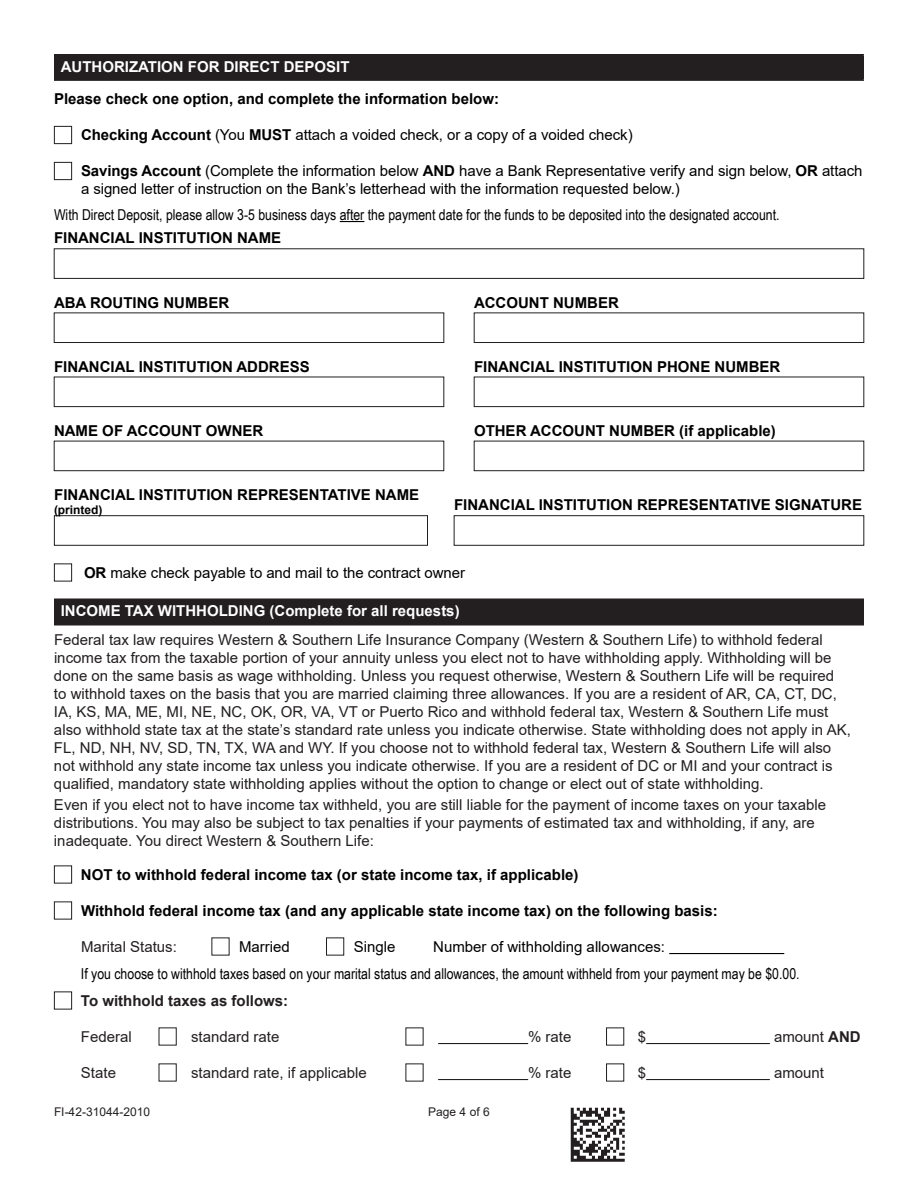
<style>
.page{position:relative;width:918px;height:1188px;background:#fff}
.page>*{position:absolute;margin:0;border:0;box-sizing:border-box;transform-origin:0 0}
.t1{font:15px/18px "Arial";color:#231f20}
.t2{font:700 15px "Arial";color:#000}
.t3{font:15px/18px "Arial";letter-spacing:-.005em;color:#000}
.t4{font:15px "Arial Narrow";color:#000}
.t5{font:700 15px "Arial";color:#fff}
.t6{font:700 15px "Arial";color:#231f20}
.t7{font:12px "Arial";color:#231f20}
.t8{font:700 12px "Arial";color:#000}
.s1{font-weight:700}
</style>
<div class="page">
<div style="left:54px;top:126px;width:18px;height:18px;border:1px solid #231f20"></div>
<div style="left:55px;top:55px;width:808px;height:25px;background:#231f20"></div>
<hr style="left:54px;top:54px;width:810px;height:2px;background:#231f20">
<hr style="left:54px;top:55px;width:2px;height:24px;background:#231f20">
<hr style="left:862px;top:55px;width:2px;height:24px;background:#231f20">
<hr style="left:54px;top:79px;width:810px;height:2px;background:#231f20">
<div style="left:54px;top:162px;width:18px;height:18px;border:1px solid #231f20"></div>
<svg style="left:340px;top:221px;width:24px;height:1px"></svg>
<div style="left:54px;top:249px;width:810px;height:30px;border:1px solid #231f20"></div>
<div style="left:54px;top:313px;width:390px;height:30px;border:1px solid #231f20"></div>
<div style="left:474px;top:313px;width:390px;height:30px;border:1px solid #231f20"></div>
<div style="left:54px;top:377px;width:390px;height:30px;border:1px solid #231f20"></div>
<div style="left:474px;top:377px;width:390px;height:30px;border:1px solid #231f20"></div>
<div style="left:54px;top:441px;width:390px;height:30px;border:1px solid #231f20"></div>
<div style="left:474px;top:441px;width:390px;height:30px;border:1px solid #231f20"></div>
<div style="left:54px;top:563px;width:18px;height:18px;border:1px solid #231f20"></div>
<div style="left:54px;top:515px;width:374px;height:30px;border:1px solid #231f20"></div>
<div style="left:454px;top:515px;width:410px;height:30px;border:1px solid #231f20"></div>
<div style="left:55px;top:599px;width:808px;height:26px;background:#231f20"></div>
<hr style="left:54px;top:598px;width:810px;height:2px;background:#231f20">
<hr style="left:54px;top:600px;width:2px;height:24px;background:#231f20">
<hr style="left:862px;top:600px;width:2px;height:24px;background:#231f20">
<hr style="left:54px;top:624px;width:810px;height:2px;background:#231f20">
<hr style="left:438px;top:1043px;width:90px;height:1px;background:#231f20">
<hr style="left:646px;top:1043px;width:124px;height:1px;background:#231f20">
<hr style="left:438px;top:1079px;width:90px;height:1px;background:#231f20">
<hr style="left:646px;top:1079px;width:124px;height:1px;background:#231f20">
<div style="left:54px;top:866px;width:18px;height:18px;border:1px solid #231f20"></div>
<div style="left:54px;top:992px;width:18px;height:18px;border:1px solid #231f20"></div>
<div style="left:54px;top:902px;width:18px;height:18px;border:1px solid #231f20"></div>
<div style="left:326px;top:938px;width:18px;height:18px;border:1px solid #231f20"></div>
<hr style="left:669px;top:953px;width:115px;height:1px;background:#000">
<svg style="left:571px;top:1108px;width:54px;height:54px"></svg>
<p class="t5" style="left:61px;top:56px;width:290px">AUTHORIZATION FOR DIRECT DEPOSIT</p>
<p class="t2" style="left:54px;top:89px;width:447px">Please check one option, and complete the information below:</p>
<p class="t3" style="left:81px;top:126px;width:553px"><span class="s1">Checking Account</span> (You <span class="s1">MUST</span> attach a voided check, or a copy of a voided check)</p>
<p class="t3" style="left:81px;top:162px;width:783px"><span class="s1">Savings Account</span> (Complete the information below <span class="s1">AND</span> have a Bank Representative verify and sign below, <span class="s1">OR</span> attach a signed letter of instruction on the Bank’s letterhead with the information requested below.)</p>
<p class="t4" style="left:54px;top:204px;width:727px">With Direct Deposit, please allow 3-5 business days after the payment date for the funds to be deposited into the designated account.</p>
<p class="t2" style="left:54px;top:228px;width:229px">FINANCIAL INSTITUTION NAME</p>
<p class="t2" style="left:54px;top:292px;width:177px">ABA ROUTING NUMBER</p>
<p class="t2" style="left:474px;top:292px;width:146px">ACCOUNT NUMBER</p>
<p class="t2" style="left:54px;top:356px;width:257px">FINANCIAL INSTITUTION ADDRESS</p>
<p class="t2" style="left:474px;top:356px;width:308px">FINANCIAL INSTITUTION PHONE NUMBER</p>
<p class="t2" style="left:54px;top:420px;width:211px">NAME OF ACCOUNT OWNER</p>
<p class="t2" style="left:474px;top:420px;width:303px">OTHER ACCOUNT NUMBER (if applicable)</p>
<p class="t2" style="left:54px;top:484px;width:367px">FINANCIAL INSTITUTION REPRESENTATIVE NAME</p>
<p class="t8" style="left:54px;top:501px;width:50px">(printed)</p>
<p class="t2" style="left:454px;top:494px;width:410px">FINANCIAL INSTITUTION REPRESENTATIVE SIGNATURE</p>
<p class="t3" style="left:84px;top:564px;width:383px"><span class="s1">OR</span> make check payable to and mail to the contract owner</p>
<p class="t5" style="left:61px;top:600px;width:400px">INCOME TAX WITHHOLDING (Complete for all requests)</p>
<p class="t1" style="left:54px;top:631px;width:798px">Federal tax law requires Western &amp; Southern Life Insurance Company (Western &amp; Southern Life) to withhold federal income tax from the taxable portion of your annuity unless you elect not to have withholding apply. Withholding will be done on the same basis as wage withholding. Unless you request otherwise, Western &amp; Southern Life will be required<br>to withhold taxes on the basis that you are married claiming three allowances. If you are a resident of AR, CA, CT, DC, IA, KS, MA, ME, MI, NE, NC, OK, OR, VA, VT or Puerto Rico and withhold federal tax, Western &amp; Southern Life must also withhold state tax at the state’s standard rate unless you indicate otherwise. State withholding does not apply in AK, FL, ND, NH, NV, SD, TN, TX, WA and WY. If you choose not to withhold federal tax, Western &amp; Southern Life will also not withhold any state income tax unless you indicate otherwise. If you are a resident of DC or MI and your contract is qualified, mandatory state withholding applies without the option to change or elect out of state withholding.</p>
<p class="t1" style="left:54px;top:796px;width:774px">Even if you elect not to have income tax withheld, you are still liable for the payment of income taxes on your taxable distributions. You may also be subject to tax penalties if your payments of estimated tax and withholding, if any, are inadequate. You direct Western &amp; Southern Life:</p>
<p class="t2" style="left:81px;top:864px;width:499px">NOT to withhold federal income tax (or state income tax, if applicable)</p>
<p class="t2" style="left:81px;top:900px;width:638px">Withhold federal income tax (and any applicable state income tax) on the following basis:</p>
<p class="t1" style="left:81px;top:938px;width:97px">Marital Status:</p>
<p class="t3" style="left:239px;top:938px;width:52px">Married</p>
<p class="t3" style="left:354px;top:938px;width:43px">Single</p>
<p class="t3" style="left:433px;top:938px;width:233px">Number of withholding allowances:</p>
<p class="t4" style="left:81px;top:963px;width:720px">If you choose to withhold taxes based on your marital status and allowances, the amount withheld from your payment may be $0.00.</p>
<p class="t6" style="left:81px;top:990px;width:209px">To withhold taxes as follows:</p>
<p class="t1" style="left:81px;top:1028px;width:52px">Federal</p>
<p class="t1" style="left:191px;top:1028px;width:90px">standard rate</p>
<p class="t1" style="left:528px;top:1028px;width:45px">% rate</p>
<p class="t1" style="left:638px;top:1028px;width:10px">$</p>
<p class="t1" style="left:774px;top:1028px;width:88px">amount <span class="s1">AND</span></p>
<p class="t1" style="left:81px;top:1064px;width:37px">State</p>
<p class="t1" style="left:191px;top:1064px;width:177px">standard rate, if applicable</p>
<p class="t1" style="left:528px;top:1064px;width:45px">% rate</p>
<p class="t1" style="left:638px;top:1064px;width:10px">$</p>
<p class="t1" style="left:774px;top:1064px;width:52px">amount</p>
<p class="t7" style="left:54px;top:1104px;width:98px">FI-42-31044-2010</p>
<p class="t7" style="left:428px;top:1104px;width:63px">Page 4 of 6</p>
</div>
